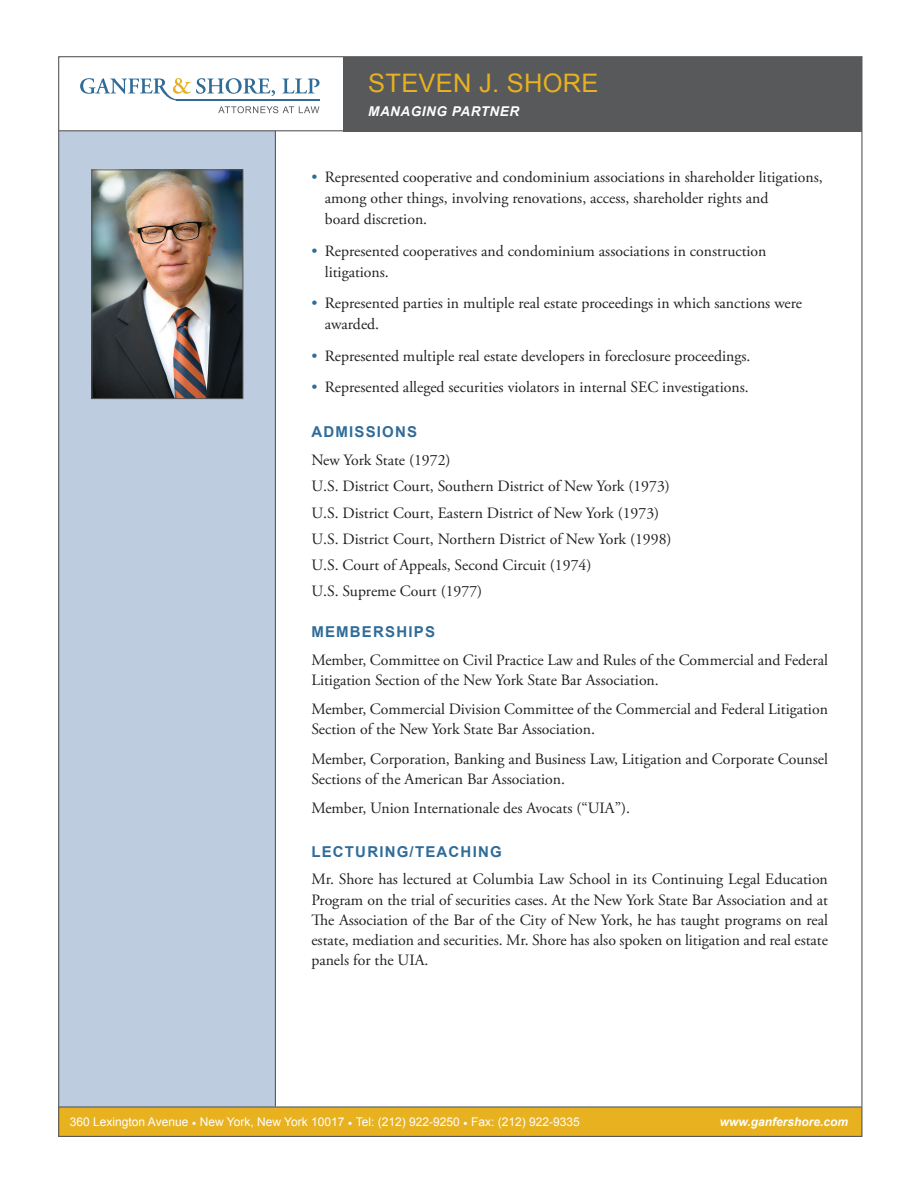
<style>
.page{position:relative;width:918px;height:1188px;background:#fff}
.page>*{position:absolute;margin:0;border:0;box-sizing:border-box;transform-origin:0 0}
.Name{font:25.5px "Arial";letter-spacing:.01em;color:#e7b120}
.body{font:15.75px/20.2px "Adobe Garamond Pro";color:#231f20}
.body_list{font:15.75px "Adobe Garamond Pro";color:#231f20}
.subhead{font:700 15px "Arial";letter-spacing:.08em;color:#2f6c98}
.t1{font:italic 700 13.5px "Arial";letter-spacing:.04em;color:#fff}
.t2{font:12px "Arial";color:#fff}
.t3{font:italic 700 12px "Arial";color:#fff}
.s1{color:#2f6c98}
.s2{font-family:"Minion Pro"}
</style>
<div class="page">
<div style="left:59px;top:131px;width:216px;height:975px;background:#beccdf"></div>
<hr style="left:275px;top:131px;width:1px;height:975px;background:#58595b">
<svg style="left:218px;top:106px;width:101px;height:7px"></svg>
<svg style="left:80px;top:78px;width:195px;height:22px"></svg>
<svg style="left:282px;top:79px;width:38px;height:14px"></svg>
<hr style="left:176px;top:99px;width:144px;height:1px;background:#2f6c98">
<hr style="left:59px;top:130px;width:285px;height:1px;background:#58595b">
<div style="left:58px;top:1107px;width:804px;height:30px;background:#e7b120"></div>
<div style="left:344px;top:57px;width:518px;height:74px;background:#58595b"></div>
<hr style="left:58px;top:1106px;width:804px;height:2px;background:#58595b">
<img style="left:94px;top:172px;width:147px;height:225px">
<div style="left:92px;top:170px;width:151px;height:229px;border:1px solid #58595b"></div>
<p class="Name" style="left:368px;top:66px;width:232px">STEVEN J. SHORE</p>
<p class="t1" style="left:368px;top:102px;width:152px">MANAGING PARTNER</p>
<p class="body" style="left:325px;top:167px;width:499px;line-height:21px;text-indent:-14px"><span class="s1">•</span> Represented cooperative and condominium associations in shareholder litigations, among other things, involving renovations, access, shareholder rights and<br>board discretion.</p>
<p class="body" style="left:325px;top:241px;width:443px;line-height:21px;text-indent:-14px"><span class="s1">•</span> Represented cooperatives and condominium associations in construction litigations.</p>
<p class="body" style="left:325px;top:293px;width:479px;line-height:21px;text-indent:-14px"><span class="s1">•</span> Represented parties in multiple real estate proceedings in which sanctions were awarded.</p>
<p class="body" style="left:311px;top:346px;width:441px"><span class="s1">•</span> Represented multiple real estate developers in foreclosure proceedings.</p>
<p class="body" style="left:311px;top:378px;width:439px"><span class="s1">•</span> Represented alleged securities violators in internal SEC investigations.</p>
<p class="subhead" style="left:311px;top:422px;width:107px">ADMISSIONS</p>
<p class="body_list" style="left:311px;top:451px;width:141px">New York State (1972)</p>
<p class="body_list" style="left:311px;top:477px;width:360px">U.S. District Court, Southern District of New York (1973)</p>
<p class="body_list" style="left:311px;top:503px;width:349px">U.S. District Court, Eastern District of New York (1973)</p>
<p class="body_list" style="left:311px;top:529px;width:362px">U.S. District Court, Northern District of New York (1998)</p>
<p class="body_list" style="left:311px;top:556px;width:282px">U.S. Court of Appeals, Second Circuit (1974)</p>
<p class="body_list" style="left:311px;top:582px;width:172px">U.S. Supreme Court (1977)</p>
<p class="subhead" style="left:311px;top:622px;width:125px">MEMBERSHIPS</p>
<p class="body" style="left:311px;top:650px;width:518px">Member, Committee on Civil Practice Law and Rules of the Commercial and Federal<br>Litigation Section of the New York State Bar Association.</p>
<p class="body" style="left:311px;top:700px;width:518px">Member, Commercial Division Committee of the Commercial and Federal Litigation<br>Section of the New York State Bar Association.</p>
<p class="body" style="left:311px;top:749px;width:518px">Member, Corporation, Banking and Business Law, Litigation and Corporate Counsel<br>Sections of the American Bar Association.</p>
<p class="body" style="left:311px;top:799px;width:320px">Member, Union Internationale des Avocats (“UIA”).</p>
<p class="subhead" style="left:311px;top:841px;width:192px">LECTURING/TEACHING</p>
<p class="body" style="left:311px;top:870px;width:518px;text-align:justify">Mr. Shore has lectured at Columbia Law School in its Continuing Legal Education Program on the trial of securities cases. At the New York State Bar Association and at The Association of the Bar of the City of New York, he has taught programs on real estate, mediation and securities. Mr. Shore has also spoken on litigation and real estate panels for the UIA.</p>
<p class="t2" style="left:70px;top:1114px;width:511px">360 Lexington Avenue <span class="s2">•</span> New York, New York 10017 <span class="s2">•</span> Tel: (212) 922-9250 <span class="s2">•</span> Fax: (212) 922-9335</p>
<p class="t3" style="left:720px;top:1114px;width:130px">www.ganfershore.com</p>
</div>
